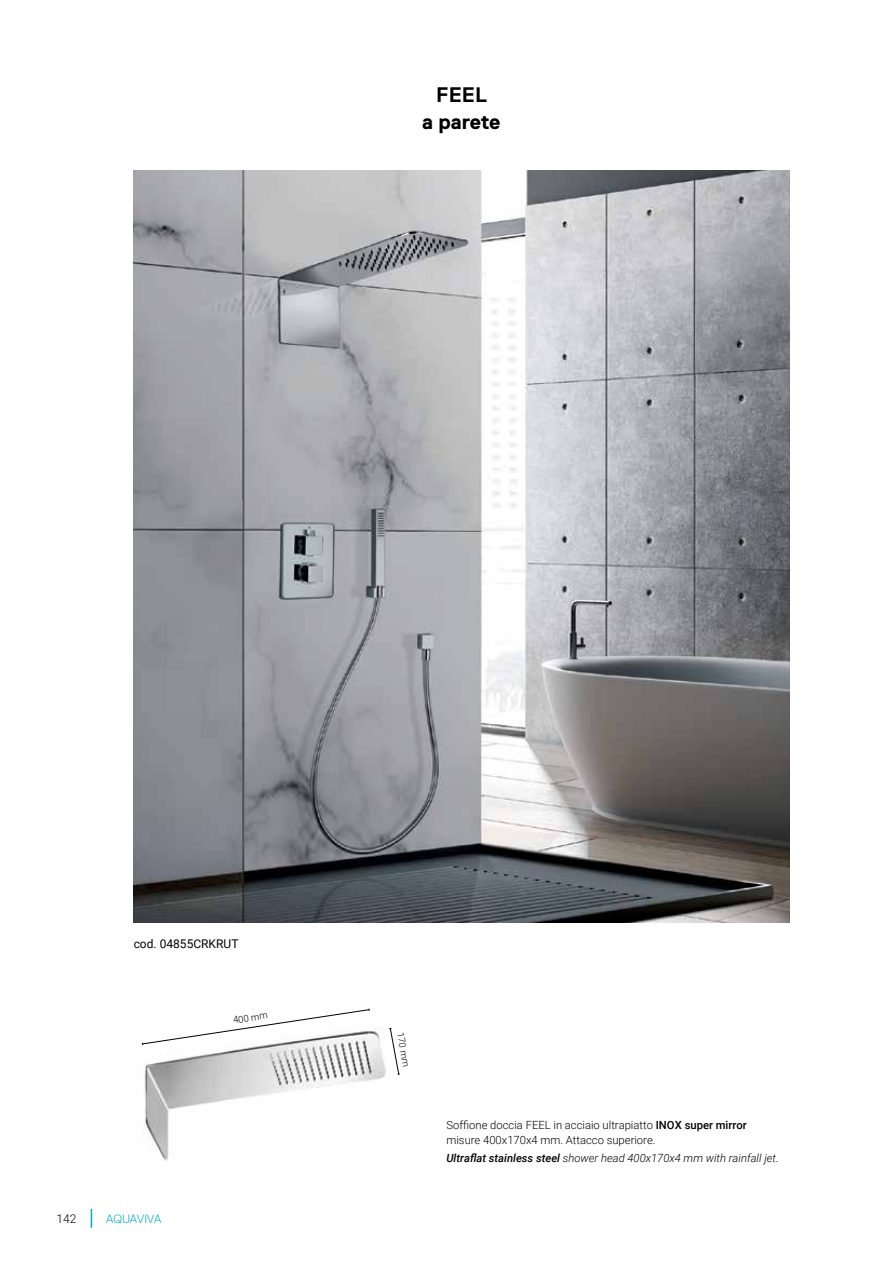
<style>
.page{position:relative;width:893px;height:1263px;background:#fff}
.page>*{position:absolute;margin:0;border:0;box-sizing:border-box;transform-origin:0 0}
.t1{font:700 21px/27px "Replica";color:#000;text-align:center}
.t2{font:12px "Roboto";color:#000}
.t3{font:300 12px "Replica";letter-spacing:-.02em;color:#00abbd}
.t4{font:300 12px "Roboto";color:#000}
.t5{font:300 11.25px/14.2px "Roboto";color:#000}
.t6{font:italic 300 11.25px "Roboto";color:#000}
.t7{font:300 9.45px "Roboto";color:#000}
.s1{font-weight:500}
</style>
<div class="page">
<svg style="left:91px;top:1209px;width:1px;height:19px"></svg>
<img style="left:134px;top:170px;width:655px;height:753px">
<img style="left:143px;top:1027px;width:249px;height:134px">
<svg style="left:389px;top:1028px;width:11px;height:47px"></svg>
<svg style="left:142px;top:1008px;width:228px;height:37px"></svg>
<h1 class="t1" style="left:422px;top:81px;width:80px">FEEL<br>a parete</h1>
<p class="t2" style="left:134px;top:935px;width:106px">cod. 04855CRKRUT</p>
<p class="t7" style="left:232px;top:1013px;width:36px;rotate:-8deg">400 mm</p>
<p class="t4" style="left:57px;top:1210px;width:21px">142</p>
<p class="t3" style="left:106px;top:1212px;width:57px">AQUAVIVA</p>
<p class="t7" style="left:407px;top:1031px;width:36px;rotate:80deg">170 mm</p>
<p class="t5" style="left:446px;top:1118px;width:302px">Soffione doccia FEEL in acciaio ultrapiatto <span class="s1">INOX super mirror </span>misure 400x170x4 mm. Attacco superiore.</p>
<p class="t6" style="left:446px;top:1150px;width:334px"><span class="s1">Ultraflat stainless steel</span> shower head 400x170x4 mm with rainfall jet.</p>
</div>
